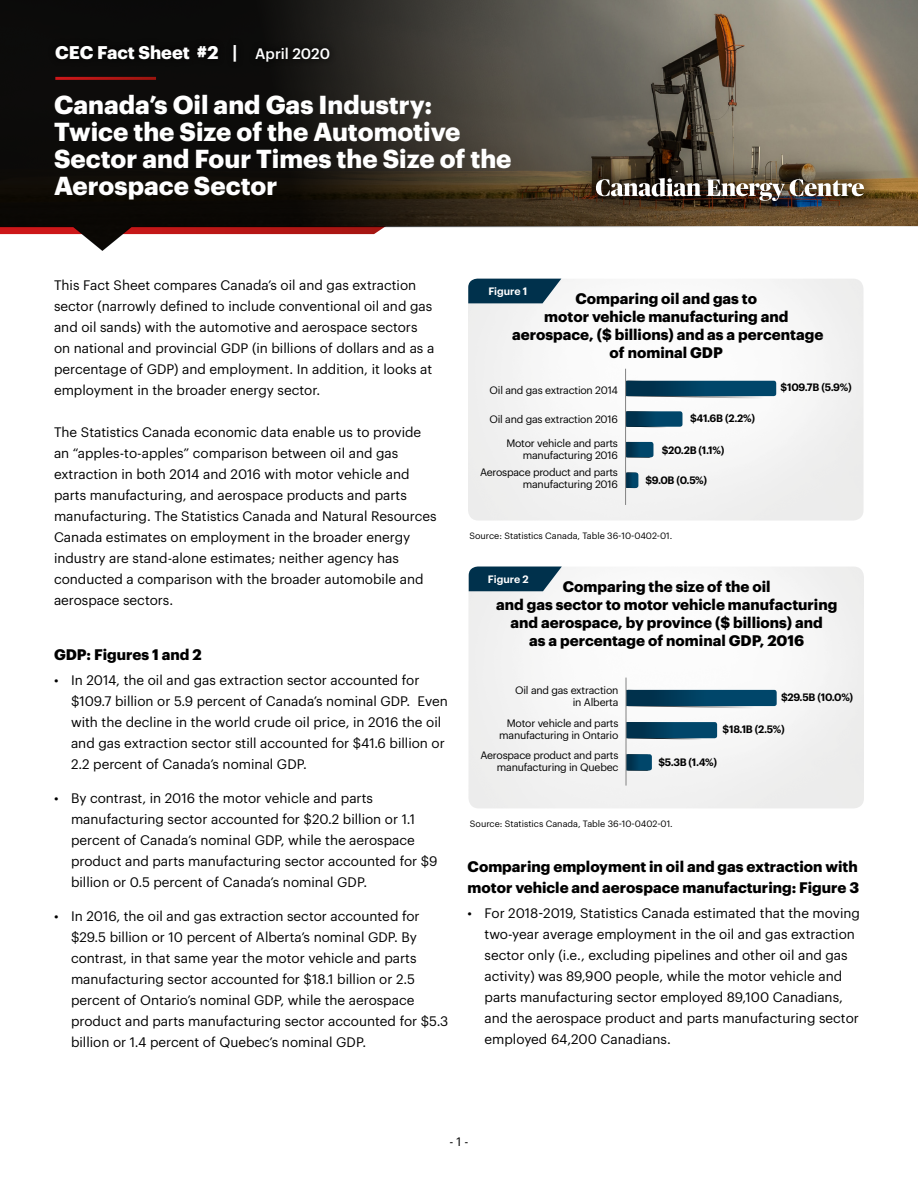
<style>
.page{position:relative;width:918px;height:1188px;background:#fff}
.page>*{position:absolute;margin:0;border:0;box-sizing:border-box;transform-origin:0 0}
.t1{font:700 25.5px/26.8px "Graphik";color:#fff}
.t2{font:700 18px "Graphik";color:#fff}
.t3{font:700 15px/17.9px "Graphik";color:#000;text-align:center}
.t4{font:13.5px/21px "Graphik";color:#000}
.t5{font:12px "Graphik";color:#000}
.t6{font:10.5px/12px "Graphik";letter-spacing:-.02em;color:#000;text-align:right}
.t7{font:600 10.5px "Graphik";letter-spacing:-.02em;color:#000}
.t8{font:600 10.5px "Graphik";color:#fff}
.t9{font:9px "Graphik";color:#000}
.s1{font-weight:500;font-size:14.85px}
</style>
<div class="page">
<div style="left:468px;top:567px;width:396px;height:241px;background:#f5f5f5"></div>
<svg style="left:626px;top:754px;width:23px;height:17px"></svg>
<svg style="left:0;top:0;width:918px;height:251px;background:#565048"></svg>
<div style="left:48px;top:37px;width:289px;height:32px;background:#000;opacity:.75"></div>
<div style="left:573px;top:156px;width:314px;height:68px;background:#000;opacity:.75"></div>
<img style="left:596px;top:178px;width:268px;height:23px">
<hr style="left:55px;top:77px;width:101px;height:3px;background:#fff">
<svg style="left:469px;top:567px;width:93px;height:24px;background:#1a465e"></svg>
<svg style="left:627px;top:690px;width:150px;height:19px;background:#225772"></svg>
<svg style="left:627px;top:722px;width:90px;height:18px;background:#144c69"></svg>
<svg style="left:627px;top:754px;width:25px;height:16px"></svg>
<hr style="left:625px;top:678px;width:2px;height:108px;background:#878787">
<svg style="left:626px;top:442px;width:25px;height:16px"></svg>
<svg style="left:468px;top:279px;width:93px;height:24px;background:#1a455d"></svg>
<svg style="left:626px;top:381px;width:150px;height:18px;background:#225772"></svg>
<svg style="left:626px;top:411px;width:56px;height:17px"></svg>
<svg style="left:626px;top:473px;width:12px;height:15px"></svg>
<svg style="left:626px;top:442px;width:27px;height:15px"></svg>
<hr style="left:625px;top:369px;width:1px;height:136px;background:#878787">
<h2 class="t2" style="left:55px;top:38px;width:276px">CEC Fact Sheet #2 | <span class="s1">April 2020</span></h2>
<h1 class="t1" style="left:54px;top:89px;width:459px">Canada’s Oil and Gas Industry:<br>Twice the Size of the Automotive<br>Sector and Four Times the Size of the<br>Aerospace Sector</h1>
<p class="t4" style="left:54px;top:273px;width:382px">This Fact Sheet compares Canada’s oil and gas extraction sector (narrowly defined to include conventional oil and gas and oil sands) with the automotive and aerospace sectors on national and provincial GDP (in billions of dollars and as a percentage of GDP) and employment. In addition, it looks at employment in the broader energy sector.</p>
<p class="t4" style="left:54px;top:420px;width:384px">The Statistics Canada economic data enable us to provide an “apples-to-apples” comparison between oil and gas extraction in both 2014 and 2016 with motor vehicle and parts manufacturing, and aerospace products and parts manufacturing. The Statistics Canada and Natural Resources Canada estimates on employment in the broader energy industry are stand-alone estimates; neither agency has conducted a comparison with the broader automobile and aerospace sectors.</p>
<p class="t3" style="left:54px;top:644px;width:149px">GDP: Figures 1 and 2</p>
<p class="t4" style="left:71px;top:669px;width:378px;text-indent:-17px">• In 2014, the oil and gas extraction sector accounted for $109.7 billion or 5.9 percent of Canada’s nominal GDP. Even with the decline in the world crude oil price, in 2016 the oil and gas extraction sector still accounted for $41.6 billion or 2.2 percent of Canada’s nominal GDP.</p>
<p class="t4" style="left:71px;top:786px;width:368px;text-indent:-17px">• By contrast, in 2016 the motor vehicle and parts manufacturing sector accounted for $20.2 billion or 1.1 percent of Canada’s nominal GDP, while the aerospace product and parts manufacturing sector accounted for $9 billion or 0.5 percent of Canada’s nominal GDP.</p>
<p class="t4" style="left:71px;top:904px;width:379px;text-indent:-17px">• In 2016, the oil and gas extraction sector accounted for $29.5 billion or 10 percent of Alberta’s nominal GDP. By contrast, in that same year the motor vehicle and parts manufacturing sector accounted for $18.1 billion or 2.5 percent of Ontario’s nominal GDP, while the aerospace product and parts manufacturing sector accounted for $5.3 billion or 1.4 percent of Quebec’s nominal GDP.</p>
<p class="t8" style="left:488px;top:283px;width:41px">Figure 1</p>
<p class="t3" style="left:512px;top:289px;width:313px">Comparing oil and gas to<br>motor vehicle manufacturing and aerospace, ($ billions) and as a percentage of nominal GDP</p>
<p class="t7" style="left:781px;top:379px;width:73px">$109.7B (5.9%)</p>
<p class="t7" style="left:690px;top:410px;width:67px">$41.6B (2.2%)</p>
<p class="t7" style="left:662px;top:442px;width:64px">$20.2B (1.1%)</p>
<p class="t7" style="left:645px;top:472px;width:63px">$9.0B (0.5%)</p>
<p class="t6" style="left:490px;top:383px;width:130px">Oil and gas extraction 2014</p>
<p class="t6" style="left:489px;top:412px;width:130px">Oil and gas extraction 2016</p>
<p class="t6" style="left:506px;top:436px;width:113px">Motor vehicle and parts manufacturing 2016</p>
<p class="t6" style="left:480px;top:465px;width:139px">Aerospace product and parts manufacturing 2016</p>
<p class="t9" style="left:470px;top:529px;width:204px">Source: Statistics Canada, Table 36-10-0402-01.</p>
<p class="t8" style="left:488px;top:571px;width:42px">Figure 2</p>
<p class="t3" style="left:496px;top:577px;width:343px">Comparing the size of the oil<br>and gas sector to motor vehicle manufacturing and aerospace, by province ($ billions) and<br>as a percentage of nominal GDP, 2016</p>
<p class="t6" style="left:515px;top:684px;width:105px">Oil and gas extraction in Alberta</p>
<p class="t6" style="left:499px;top:716px;width:121px">Motor vehicle and parts manufacturing in Ontario</p>
<p class="t6" style="left:481px;top:749px;width:139px">Aerospace product and parts manufacturing in Quebec</p>
<p class="t7" style="left:781px;top:689px;width:74px">$29.5B (10.0%)</p>
<p class="t7" style="left:723px;top:722px;width:64px">$18.1B (2.5%)</p>
<p class="t7" style="left:658px;top:754px;width:60px">$5.3B (1.4%)</p>
<p class="t9" style="left:470px;top:817px;width:204px">Source: Statistics Canada, Table 36-10-0402-01.</p>
<p class="t3" style="left:468px;top:855px;width:393px;line-height:21px;text-align:left">Comparing employment in oil and gas extraction with motor vehicle and aerospace manufacturing: Figure 3</p>
<p class="t4" style="left:485px;top:902px;width:377px;text-indent:-17px">• For 2018-2019, Statistics Canada estimated that the moving two-year average employment in the oil and gas extraction sector only (i.e., excluding pipelines and other oil and gas activity) was 89,900 people, while the motor vehicle and parts manufacturing sector employed 89,100 Canadians, and the aerospace product and parts manufacturing sector employed 64,200 Canadians.</p>
<p class="t5" style="left:449px;top:1133px;width:21px">- 1 -</p>
</div>
